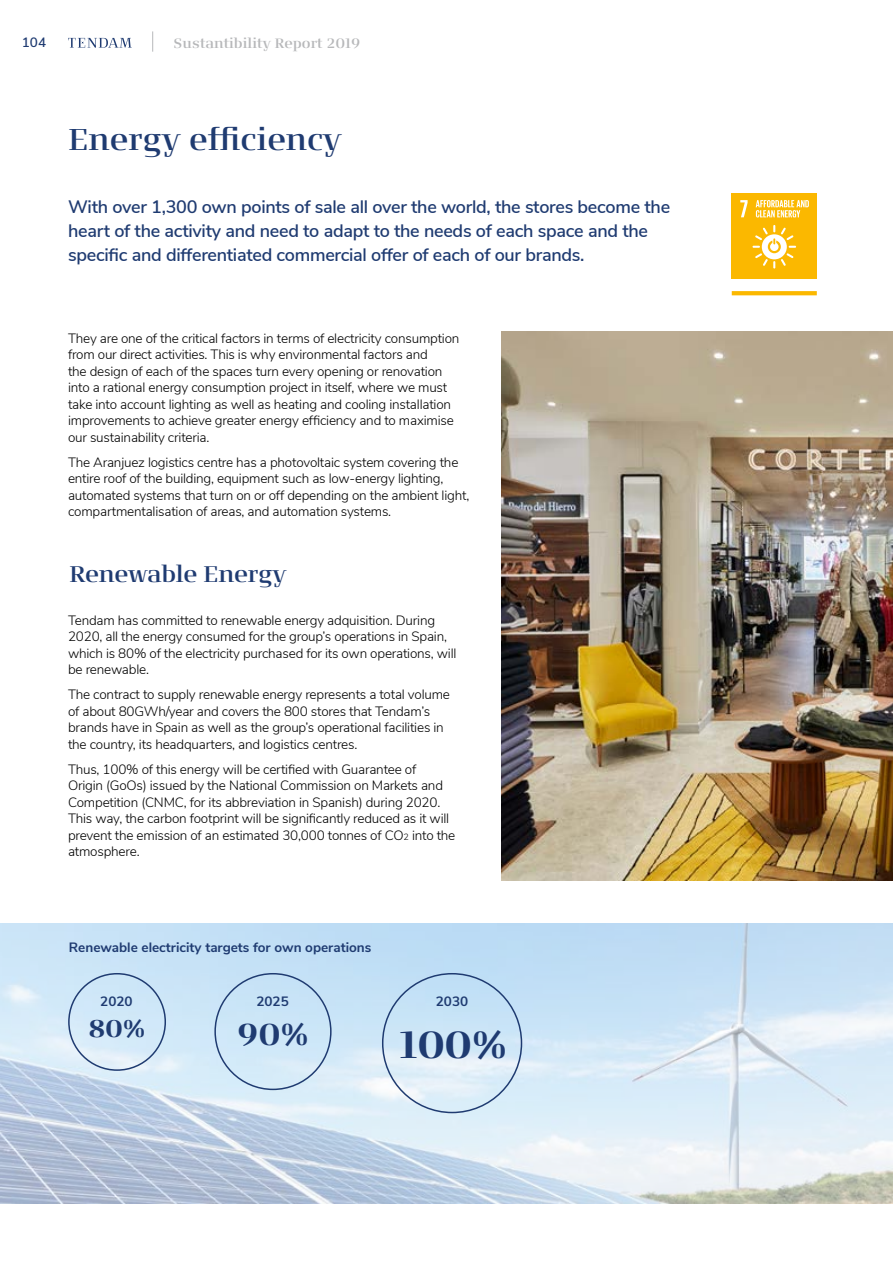
<style>
.page{position:relative;width:893px;height:1263px;background:#fff}
.page>*{position:absolute;margin:0;border:0;box-sizing:border-box;transform-origin:0 0}
.t1{font:700 37.5px "Signa Serif Pro";color:#1f3b71}
.t2{font:600 30px "Signa Serif Pro";color:#1f3b71}
.t3{font:700 30px "Signa Serif Pro";color:#1f3b71}
.t4{font:700 24px "Signa Serif Pro";color:#1f3b71}
.t5{font:600 22.5px "Signa Serif Pro";letter-spacing:-.01em;color:#1f3b71}
.t6{font:600 18px/24px "Nunito Sans";letter-spacing:-.015em;color:#1f3b71}
.t7{font:300 13.5px/16.5px "Nunito Sans";letter-spacing:-.015em;color:#000}
.t8{font:700 13.5px "Nunito Sans";color:#1f3b71}
.t9{font:600 13.5px "Signa Serif Pro";color:#b7b8ba}
.t10{font:600 13.5px "Nunito Sans";color:#1f3b71}
.s1{font-size:9px}
</style>
<div class="page">
<svg style="left:68px;top:38px;width:64px;height:10px"></svg>
<svg style="left:152px;top:31px;width:1px;height:21px"></svg>
<img style="left:502px;top:332px;width:391px;height:548px">
<img style="left:0;top:924px;width:893px;height:279px">
<div style="left:68px;top:973px;width:98px;height:98px;border:2px solid #1f3b71;border-radius:50%"></div>
<div style="left:214px;top:973px;width:118px;height:117px;border:2px solid #1f3b71;border-radius:50%"></div>
<svg style="left:732px;top:291px;width:85px;height:4px"></svg>
<div style="left:732px;top:193px;width:85px;height:85px;background:#fbb800"></div>
<svg style="left:752px;top:225px;width:44px;height:44px"></svg>
<svg style="left:740px;top:200px;width:8px;height:17px"></svg>
<svg style="left:756px;top:200px;width:53px;height:17px"></svg>
<p class="t10" style="left:22px;top:33px;width:26px">104</p>
<p class="t9" style="left:174px;top:34px;width:188px">Sustantibility Report 2019</p>
<h2 class="t2" style="left:68px;top:118px;width:274px">Energy efficiency</h2>
<h3 class="t6" style="left:68px;top:194px;width:604px">With over 1,300 own points of sale all over the world, the stores become the heart of the activity and need to adapt to the needs of each space and the specific and differentiated commercial offer of each of our brands.</h3>
<p class="t7" style="left:68px;top:329px;width:393px">They are one of the critical factors in terms of electricity consumption from our direct activities. This is why environmental factors and<br>the design of each of the spaces turn every opening or renovation into a rational energy consumption project in itself, where we must take into account lighting as well as heating and cooling installation improvements to achieve greater energy efficiency and to maximise our sustainability criteria.</p>
<p class="t7" style="left:68px;top:453px;width:403px">The Aranjuez logistics centre has a photovoltaic system covering the entire roof of the building, equipment such as low-energy lighting, automated systems that turn on or off depending on the ambient light, compartmentalisation of areas, and automation systems.</p>
<h3 class="t5" style="left:69px;top:558px;width:218px">Renewable Energy</h3>
<p class="t7" style="left:68px;top:611px;width:390px">Tendam has committed to renewable energy adquisition. During 2020, all the energy consumed for the group’s operations in Spain, which is 80% of the electricity purchased for its own operations, will be renewable.</p>
<p class="t7" style="left:68px;top:685px;width:383px">The contract to supply renewable energy represents a total volume of about 80GWh/year and covers the 800 stores that Tendam’s brands have in Spain as well as the group’s operational facilities in the country, its headquarters, and logistics centres.</p>
<p class="t7" style="left:68px;top:760px;width:389px">Thus, 100% of this energy will be certified with Guarantee of<br>Origin (GoOs) issued by the National Commission on Markets and Competition (CNMC, for its abbreviation in Spanish) during 2020.<br>This way, the carbon footprint will be significantly reduced as it will prevent the emission of an estimated 30,000 tonnes of CO<span class="s1">2</span> into the atmosphere.</p>
<p class="t8" style="left:69px;top:937px;width:304px">Renewable electricity targets for own operations</p>
<p class="t8" style="left:100px;top:991px;width:34px">2020</p>
<p class="t8" style="left:256px;top:991px;width:34px">2025</p>
<p class="t8" style="left:436px;top:991px;width:34px">2030</p>
<h3 class="t4" style="left:88px;top:1012px;width:59px">80%</h3>
<h2 class="t3" style="left:237px;top:1013px;width:73px">90%</h2>
<h1 class="t1" style="left:399px;top:1019px;width:110px">100%</h1>
</div>
